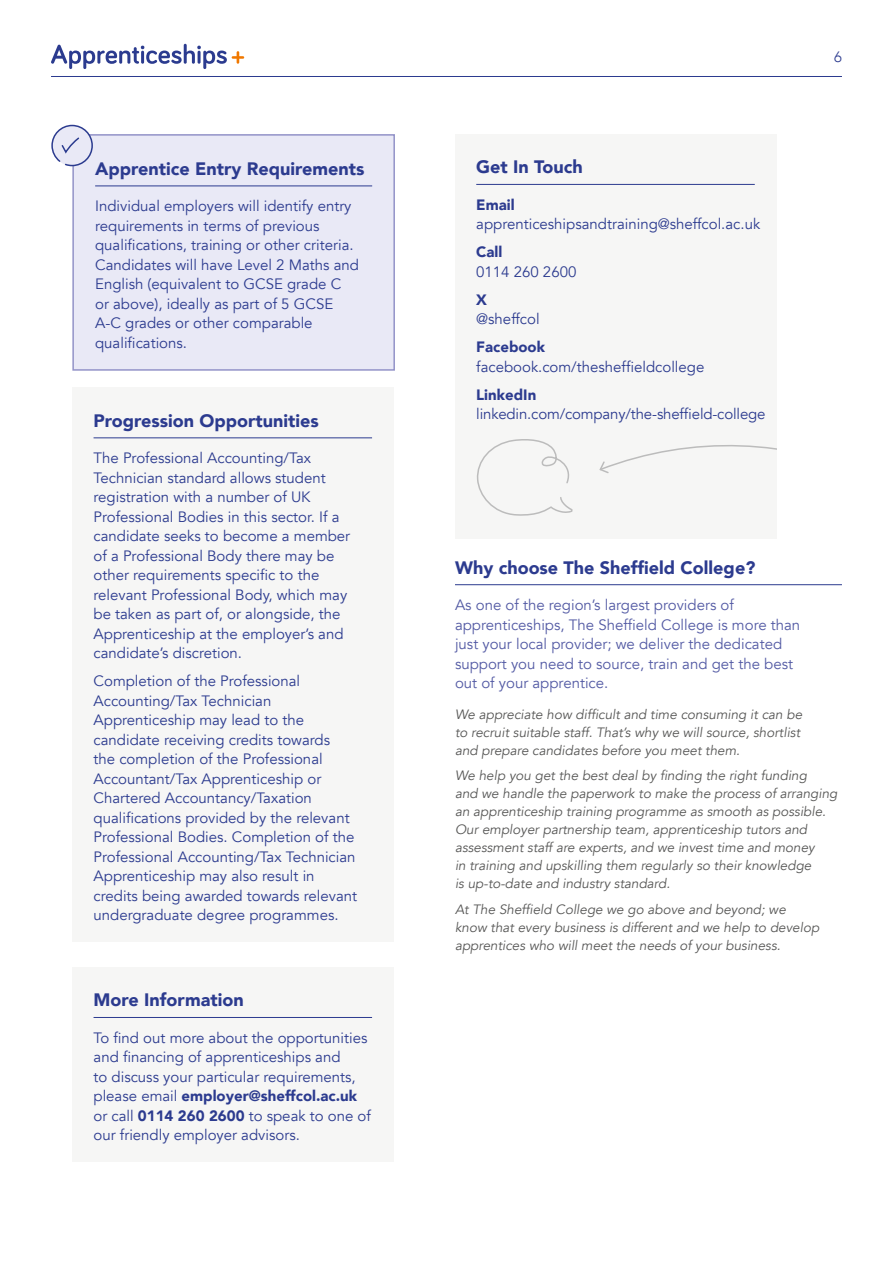
<style>
.page{position:relative;width:893px;height:1263px;background:#fff}
.page>*{position:absolute;margin:0;border:0;box-sizing:border-box;transform-origin:0 0}
.t1{font:900 18px "Avenir";color:#2c3b8f}
.t2{font:15px/19.5px "Avenir";color:#2c3b8f}
.t3{font:15px/19.5px "Avenir";color:#535aa4}
.t4{font:900 15px "Avenir";color:#2c3b8f}
.t5{font:300 15px "Avenir";color:#2c3b8f}
.t6{font:italic 13.5px/18px "Avenir";color:#575756}
.s1{font-weight:900}
</style>
<div class="page">
<hr style="left:51px;top:76px;width:791px;height:1px;background:#2c3b8f">
<div style="left:73px;top:135px;width:321px;height:235px;background:#e9e9f6"></div>
<hr style="left:95px;top:186px;width:277px;height:1px;background:#2c3b8f">
<div style="left:72px;top:134px;width:323px;height:237px;border:2px solid #9393c8"></div>
<div style="left:72px;top:388px;width:321px;height:554px;background:#f6f6f5"></div>
<hr style="left:94px;top:437px;width:278px;height:1px;background:#2c3b8f">
<div style="left:72px;top:967px;width:321px;height:195px;background:#f6f6f5"></div>
<hr style="left:94px;top:1017px;width:278px;height:1px;background:#2c3b8f">
<svg style="left:51px;top:124px;width:43px;height:43px"></svg>
<div style="left:455px;top:134px;width:321px;height:405px;background:#f6f6f5"></div>
<hr style="left:476px;top:184px;width:279px;height:1px;background:#2c3b8f">
<svg style="left:599px;top:445px;width:177px;height:28px"></svg>
<svg style="left:477px;top:439px;width:96px;height:77px"></svg>
<hr style="left:455px;top:584px;width:387px;height:1px;background:#2c3b8f">
<svg style="left:51px;top:44px;width:193px;height:25px"></svg>
<p class="t1" style="left:95px;top:153px;width:271px">Apprentice Entry Requirements</p>
<p class="t2" style="left:95px;top:197px;width:265px">Individual employers will identify entry requirements in terms of previous qualifications, training or other criteria.<br>Candidates will have Level 2 Maths and English (equivalent to GCSE grade C<br>or above), ideally as part of 5 GCSE A-C grades or other comparable qualifications.</p>
<p class="t1" style="left:94px;top:405px;width:227px">Progression Opportunities</p>
<p class="t2" style="left:94px;top:449px;width:258px">The Professional Accounting/Tax Technician standard allows student registration with a number of UK Professional Bodies in this sector. If a candidate seeks to become a member of a Professional Body there may be other requirements specific to the relevant Professional Body, which may be taken as part of, or alongside, the Apprenticeship at the employer’s and candidate’s discretion.</p>
<p class="t2" style="left:94px;top:672px;width:265px">Completion of the Professional Accounting/Tax Technician Apprenticeship may lead to the candidate receiving credits towards<br>the completion of the Professional Accountant/Tax Apprenticeship or Chartered Accountancy/Taxation qualifications provided by the relevant Professional Bodies. Completion of the Professional Accounting/Tax Technician Apprenticeship may also result in credits being awarded towards relevant undergraduate degree programmes.</p>
<p class="t1" style="left:94px;top:985px;width:152px">More Information</p>
<p class="t2" style="left:94px;top:1028px;width:279px">To find out more about the opportunities and financing of apprenticeships and<br>to discuss your particular requirements, please email <span class="s1">employer@sheffcol.ac.uk </span>or call <span class="s1">0114 260 2600</span> to speak to one of our friendly employer advisors.</p>
<p class="t1" style="left:476px;top:152px;width:108px">Get In Touch</p>
<p class="t4" style="left:476px;top:192px;width:40px">Email</p>
<p class="t2" style="left:476px;top:215px;width:285px">apprenticeshipsandtraining@sheffcol.ac.uk</p>
<p class="t4" style="left:476px;top:239px;width:28px">Call</p>
<p class="t2" style="left:476px;top:262px;width:102px">0114 260 2600</p>
<p class="t4" style="left:476px;top:287px;width:12px">X</p>
<p class="t2" style="left:476px;top:310px;width:65px">@sheffcol</p>
<p class="t4" style="left:476px;top:334px;width:70px">Facebook</p>
<p class="t2" style="left:476px;top:357px;width:230px">facebook.com/thesheffieldcollege</p>
<p class="t4" style="left:476px;top:382px;width:62px">LinkedIn</p>
<p class="t2" style="left:476px;top:405px;width:291px">linkedin.com/company/the-sheffield-college</p>
<p class="t5" style="left:834px;top:48px;width:9px">6</p>
<p class="t1" style="left:455px;top:552px;width:302px">Why choose The Sheffield College?</p>
<p class="t3" style="left:455px;top:596px;width:347px">As one of the region’s largest providers of apprenticeships, The Sheffield College is more than just your local provider; we deliver the dedicated support you need to source, train and get the best out of your apprentice.</p>
<p class="t6" style="left:455px;top:705px;width:349px">We appreciate how difficult and time consuming it can be to recruit suitable staff. That’s why we will source, shortlist and prepare candidates before you meet them.</p>
<p class="t6" style="left:455px;top:767px;width:384px">We help you get the best deal by finding the right funding<br>and we handle the paperwork to make the process of arranging an apprenticeship training programme as smooth as possible.<br>Our employer partnership team, apprenticeship tutors and assessment staff are experts, and we invest time and money<br>in training and upskilling them regularly so their knowledge<br>is up-to-date and industry standard.</p>
<p class="t6" style="left:455px;top:900px;width:366px">At The Sheffield College we go above and beyond; we know that every business is different and we help to develop apprentices who will meet the needs of your business.</p>
</div>
